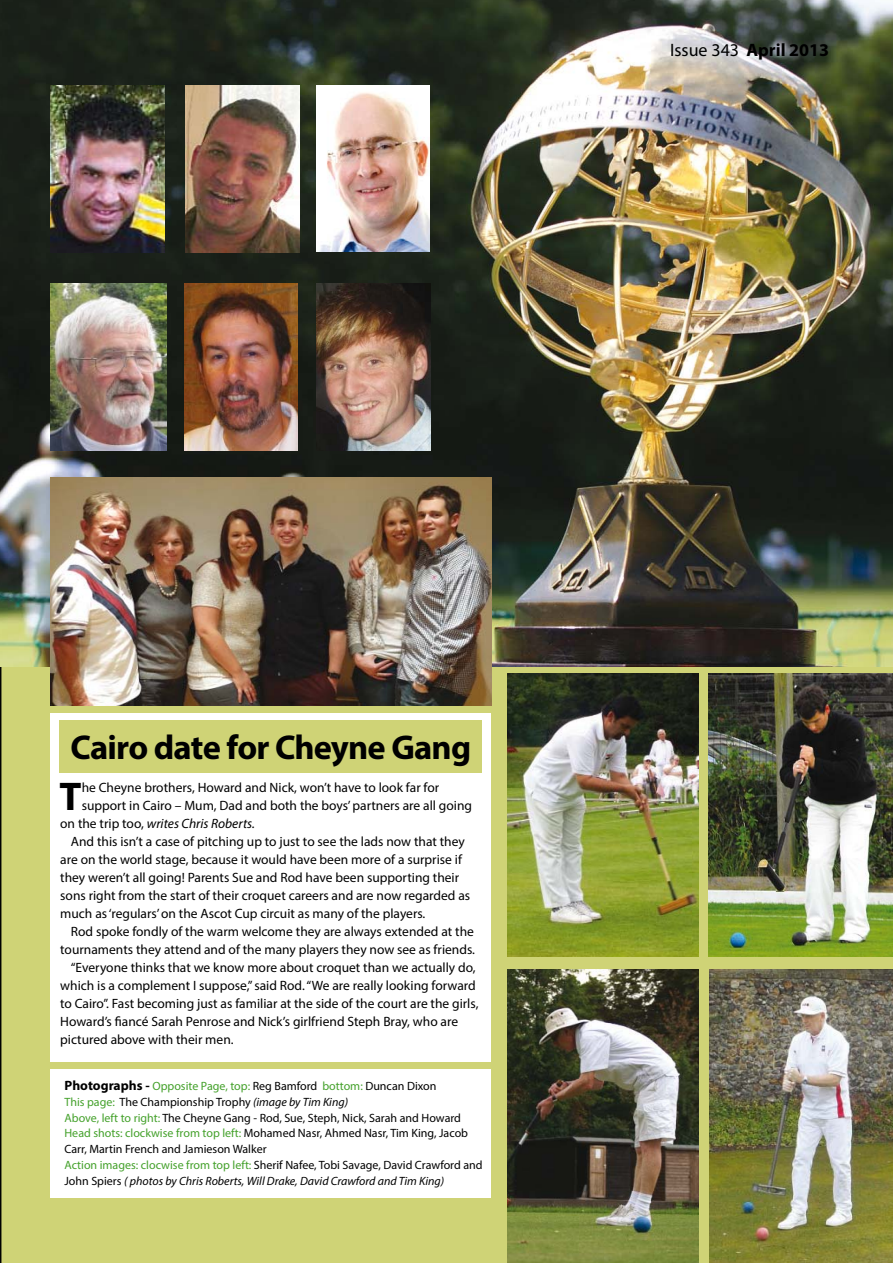
<style>
.page{position:relative;width:893px;height:1263px;background:#fff}
.page>*{position:absolute;margin:0;border:0;box-sizing:border-box;transform-origin:0 0}
.t1{font:700 40.2px "Myriad Pro";color:#000}
.t2{font:700 34.5px "Myriad Pro";letter-spacing:-.02em;color:#000}
.t3{font:700 18px "Myriad Pro";color:#000}
.t4{font:13.5px "Myriad Pro";color:#000}
.t5{font:italic 13.5px "Myriad Pro";color:#000}
.t6{font:12px/15.8px "Myriad Pro";color:#000}
.s1{font-weight:400}
.s2{font-style:normal}
.s3{font-weight:700;font-size:13.5px}
.s4{color:#44a12b}
.s5{font-style:italic}
</style>
<div class="page">
<div style="left:0;top:666px;width:893px;height:597px;background:#cfd376"></div>
<div style="left:50px;top:713px;width:441px;height:349px;background:#fff"></div>
<div style="left:50px;top:1069px;width:441px;height:129px;background:#fff"></div>
<img style="left:0;top:0;width:893px;height:666px">
<img style="left:50px;top:478px;width:441px;height:228px">
<img style="left:507px;top:969px;width:191px;height:294px">
<img style="left:51px;top:85px;width:113px;height:167px">
<img style="left:186px;top:85px;width:113px;height:167px">
<img style="left:316px;top:86px;width:113px;height:166px">
<img style="left:51px;top:283px;width:116px;height:167px">
<img style="left:316px;top:283px;width:114px;height:167px">
<img style="left:507px;top:673px;width:191px;height:284px">
<img style="left:710px;top:969px;width:183px;height:294px">
<img style="left:184px;top:283px;width:114px;height:167px">
<img style="left:708px;top:673px;width:185px;height:284px">
<div style="left:60px;top:720px;width:422px;height:52px;background:#cfd376"></div>
<h3 class="t3" style="left:670px;top:43px;width:161px"><span class="s1">Issue 343</span> April 2013</h3>
<h2 class="t2" style="left:71px;top:734px;width:402px">Cairo date for Cheyne Gang</h2>
<h1 class="t1" style="left:60px;top:782px;width:24px">T</h1>
<p class="t4" style="left:82px;top:782px;width:359px">he Cheyne brothers, Howard and Nick, won’t have to look far for</p>
<p class="t4" style="left:82px;top:800px;width:392px">support in Cairo – Mum, Dad and both the boys’ partners are all going</p>
<p class="t5" style="left:60px;top:818px;width:196px"><span class="s2">on the trip too,</span> writes Chris Roberts.</p>
<p class="t4" style="left:71px;top:836px;width:395px">And this isn’t a case of pitching up to just to see the lads now that they</p>
<p class="t4" style="left:60px;top:854px;width:403px">are on the world stage, because it would have been more of a surprise if</p>
<p class="t4" style="left:60px;top:872px;width:400px">they weren’t all going! Parents Sue and Rod have been supporting their</p>
<p class="t4" style="left:60px;top:890px;width:411px">sons right from the start of their croquet careers and are now regarded as</p>
<p class="t4" style="left:60px;top:908px;width:367px">much as ‘regulars’ on the Ascot Cup circuit as many of the players.</p>
<p class="t4" style="left:71px;top:926px;width:405px">Rod spoke fondly of the warm welcome they are always extended at the</p>
<p class="t4" style="left:60px;top:944px;width:416px">tournaments they attend and of the many players they now see as friends.</p>
<p class="t4" style="left:71px;top:962px;width:406px">“Everyone thinks that we know more about croquet than we actually do,</p>
<p class="t4" style="left:60px;top:980px;width:417px">which is a complement I suppose,” said Rod. “We are really looking forward</p>
<p class="t4" style="left:60px;top:998px;width:420px">to Cairo”. Fast becoming just as familiar at the side of the court are the girls,</p>
<p class="t4" style="left:60px;top:1016px;width:399px">Howard’s fiancé Sarah Penrose and Nick’s girlfriend Steph Bray, who are</p>
<p class="t4" style="left:60px;top:1034px;width:175px">pictured above with their men.</p>
<p class="t6" style="left:64px;top:1080px;width:420px"><span class="s3">Photographs -</span> <span class="s4">Opposite Page, top:</span> Reg Bamford <span class="s4">bottom:</span> Duncan Dixon<br><span class="s4">This page:</span> The Championship Trophy <span class="s5">(image by Tim King)<br></span><span class="s4">Above, left to right:</span> The Cheyne Gang - Rod, Sue, Steph, Nick, Sarah and Howard <span class="s4">Head shots: clockwise from top left:</span> Mohamed Nasr, Ahmed Nasr, Tim King, Jacob Carr, Martin French and Jamieson Walker<br><span class="s4">Action images: clocwise from top left:</span> Sherif Nafee, Tobi Savage, David Crawford and John Spiers <span class="s5">( photos by Chris Roberts, Will Drake, David Crawford and Tim King)</span></p>
</div>
